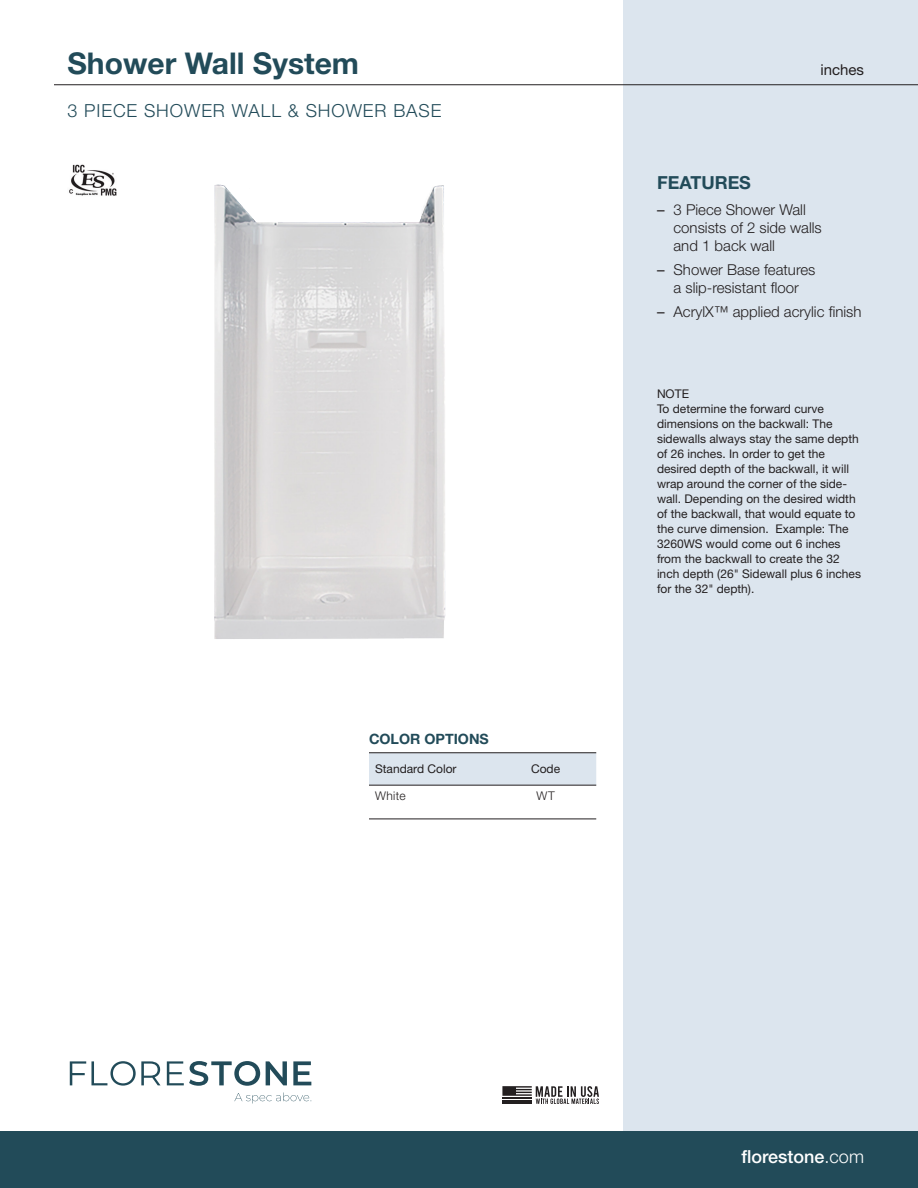
<style>
.page{position:relative;width:918px;height:1188px;background:#fff}
.page>*{position:absolute;margin:0;border:0;box-sizing:border-box;transform-origin:0 0}
.Tub_Name_front{font:700 30px "Helvetica Neue LT Std";color:#224b59}
.Dk_Blue_subheads{font:300 18px "Helvetica Neue LT Std";letter-spacing:.05em;color:#224b59}
.t1{font:500 18px "Helvetica Neue LT Std";color:#fff}
.FEATURES{font:700 18px "Helvetica Neue LT Std";color:#224b59}
.t2{font:300 15px/18px "Helvetica Neue LT Std";color:#231f20}
.t3{font:15px "Helvetica Neue LT Std";color:#231f20}
.Colors___Trim{font:700 14.25px "Helvetica Neue LT Std";color:#224b59}
.colors_trim_body{font:12px/15px "Helvetica Neue LT Std";color:#231f20}
.table_body{font:12px "Helvetica Neue LT Std";color:#231f20}
.colors_trim_body-2{font:300 12px "Helvetica Neue LT Std";letter-spacing:.035em;color:#231f20}
.s1{font-weight:400}
.s2{font-weight:300}
</style>
<div class="page">
<div style="left:623px;top:0;width:295px;height:1134px;background:#dce5ee"></div>
<hr style="left:54px;top:84px;width:864px;height:1px;background:#231f20">
<div style="left:0;top:1131px;width:918px;height:57px;background:#224b59"></div>
<svg style="left:70px;top:1061px;width:91px;height:25px"></svg>
<svg style="left:167px;top:1061px;width:93px;height:25px"></svg>
<svg style="left:266px;top:1061px;width:21px;height:24px"></svg>
<svg style="left:293px;top:1061px;width:18px;height:24px"></svg>
<svg style="left:234px;top:1093px;width:78px;height:10px"></svg>
<svg style="left:502px;top:1086px;width:97px;height:18px"></svg>
<div style="left:369px;top:753px;width:227px;height:32px;background:#dce5ee"></div>
<hr style="left:369px;top:752px;width:126px;height:1px;background:#231f20">
<hr style="left:495px;top:752px;width:101px;height:1px;background:#231f20">
<hr style="left:369px;top:785px;width:126px;height:1px;background:#231f20">
<hr style="left:495px;top:785px;width:101px;height:1px;background:#231f20">
<hr style="left:369px;top:819px;width:126px;height:1px;background:#231f20">
<hr style="left:495px;top:819px;width:101px;height:1px;background:#231f20">
<img style="left:69px;top:164px;width:48px;height:32px">
<img style="left:214px;top:184px;width:232px;height:455px">
<p class="Tub_Name_front" style="left:68px;top:45px;width:293px">Shower Wall System</p>
<p class="Dk_Blue_subheads" style="left:68px;top:99px;width:375px">3 PIECE SHOWER WALL &amp; SHOWER BASE</p>
<p class="Colors___Trim" style="left:369px;top:730px;width:121px">COLOR OPTIONS</p>
<p class="table_body" style="left:375px;top:762px;width:83px">Standard Color</p>
<p class="table_body" style="left:531px;top:762px;width:31px">Code</p>
<p class="colors_trim_body-2" style="left:375px;top:788px;width:32px">White</p>
<p class="colors_trim_body-2" style="left:536px;top:788px;width:20px">WT</p>
<p class="t3" style="left:820px;top:61px;width:45px">inches</p>
<p class="FEATURES" style="left:657px;top:171px;width:96px">FEATURES</p>
<p class="t2" style="left:674px;top:200px;width:150px;text-indent:-16px"><span class="s1">–</span> 3 Piece Shower Wall consists of 2 side walls and 1 back wall</p>
<p class="t2" style="left:657px;top:260px;width:160px;text-align:center"><span class="s1">–</span> Shower Base features a slip-resistant floor</p>
<p class="t2" style="left:657px;top:302px;width:206px"><span class="s1">–</span> AcrylX™ applied acrylic finish</p>
<p class="colors_trim_body" style="left:657px;top:386px;width:34px">NOTE</p>
<p class="colors_trim_body" style="left:657px;top:401px;width:206px">To determine the forward curve dimensions on the backwall: The sidewalls always stay the same depth of 26 inches. In order to get the desired depth of the backwall, it will wrap around the corner of the side&shy;wall. Depending on the desired width of the backwall, that would equate to the curve dimension. Example: The<br>3260WS would come out 6 inches from the backwall to create the 32 inch depth (26" Sidewall plus 6 inches for the 32" depth).</p>
<h2 class="t1" style="left:742px;top:1146px;width:124px">florestone<span class="s2">.com</span></h2>
</div>
